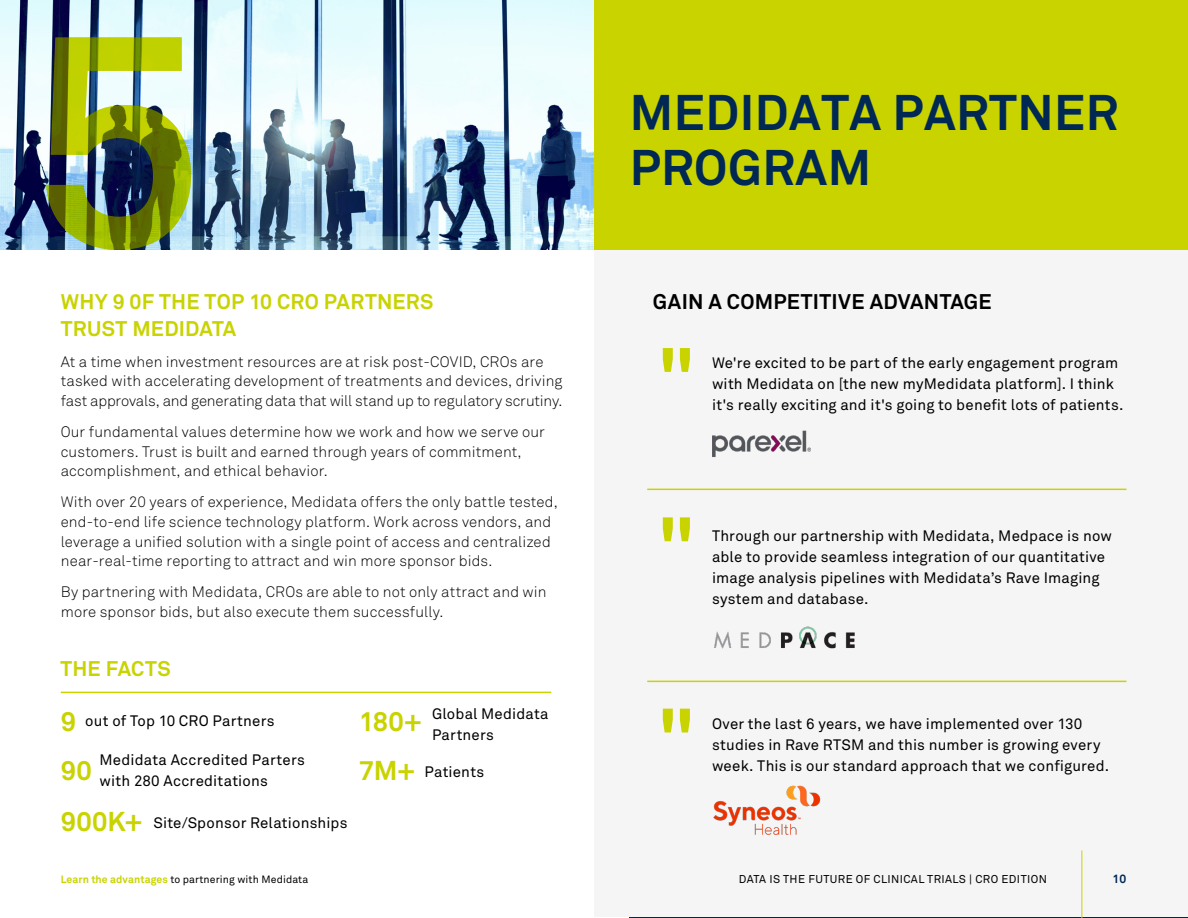
<style>
.page{position:relative;width:1188px;height:918px;background:#fff}
.page>*{position:absolute;margin:0;border:0;box-sizing:border-box;transform-origin:0 0}
.t1{font:700 299.85px "Akkurat Std";color:#c8d300}
.t2{font:700 75px "Akkurat Std";color:#c8d300}
.t3{font:700 49.5px/55.5px "Akkurat Std";letter-spacing:.01em;color:#002855}
.t4{font:700 27px "Akkurat Std";letter-spacing:.005em;color:#c8d300}
.t5{font:700 21px/27px "Akkurat Std";letter-spacing:.01em;color:#c8d300}
.t6{font:700 21px "Akkurat Std";letter-spacing:.015em;color:#000}
.t7{font:300 15px/19.8px "Akkurat Std";letter-spacing:.01em;color:#000}
.t8{font:15px/21px "Akkurat Std";letter-spacing:.01em;color:#000}
.t9{font:700 12px "Akkurat Std";color:#002855}
.t10{font:11.25px "Akkurat Std";letter-spacing:.035em;color:#000}
.t11{font:10.5px "Akkurat Std";letter-spacing:.01em;color:#000}
.s1{font-weight:700;color:#c8d300}
</style>
<div class="page">
<div style="left:594px;top:1px;width:594px;height:916px;background:#f5f5f5"></div>
<div style="left:594px;top:0;width:594px;height:249px;background:#c8d300"></div>
<img style="left:0;top:0;width:594px;height:249px">
<img style="left:713px;top:785px;width:108px;height:49px">
<img style="left:714px;top:626px;width:141px;height:23px">
<img style="left:712px;top:430px;width:98px;height:27px">
<hr style="left:647px;top:489px;width:479px;height:1px;background:#c8d300">
<hr style="left:61px;top:692px;width:490px;height:1px;background:#c8d300">
<hr style="left:647px;top:681px;width:479px;height:1px;background:#c8d300">
<hr style="left:1082px;top:850px;width:1px;height:68px;background:#c8d300">
<h1 class="t1" style="left:31px;top:-45px;width:172px">5</h1>
<h3 class="t5" style="left:61px;top:288px;width:374px">WHY 9 0F THE TOP 10 CRO PARTNERS<br>TRUST MEDIDATA</h3>
<p class="t7" style="left:61px;top:352px;width:503px">At a time when investment resources are at risk post-COVID, CROs are tasked with accelerating development of treatments and devices, driving fast approvals, and generating data that will stand up to regulatory scrutiny.</p>
<p class="t7" style="left:61px;top:422px;width:486px">Our fundamental values determine how we work and how we serve our customers. Trust is built and earned through years of commitment, accomplishment, and ethical behavior.</p>
<p class="t7" style="left:61px;top:492px;width:499px">With over 20 years of experience, Medidata offers the only battle tested, end-to-end life science technology platform. Work across vendors, and leverage a unified solution with a single point of access and centralized near-real-time reporting to attract and win more sponsor bids.</p>
<p class="t7" style="left:61px;top:582px;width:487px">By partnering with Medidata, CROs are able to not only attract and win more sponsor bids, but also execute them successfully.</p>
<h3 class="t5" style="left:60px;top:655px;width:112px">THE FACTS</h3>
<p class="t8" style="left:85px;top:711px;width:191px">out of Top 10 CRO Partners</p>
<p class="t8" style="left:432px;top:704px;width:118px">Global Medidata<br>Partners</p>
<p class="t8" style="left:100px;top:749px;width:207px">Medidata Accredited Parters with 280 Accreditations</p>
<p class="t8" style="left:425px;top:761px;width:61px">Patients</p>
<p class="t8" style="left:153px;top:812px;width:196px">Site/Sponsor Relationships</p>
<h3 class="t4" style="left:61px;top:705px;width:17px">9</h3>
<h3 class="t4" style="left:359px;top:705px;width:65px">180+</h3>
<h3 class="t4" style="left:61px;top:754px;width:33px">90</h3>
<h3 class="t4" style="left:359px;top:754px;width:58px">7M+</h3>
<h3 class="t4" style="left:61px;top:805px;width:84px">900K+</h3>
<p class="t11" style="left:61px;top:873px;width:249px"><span class="s1">Learn the advantages</span> to partnering with Medidata</p>
<h3 class="t3" style="left:630px;top:84px;width:490px">MEDIDATA PARTNER<br>PROGRAM</h3>
<h3 class="t6" style="left:653px;top:289px;width:340px">GAIN A COMPETITIVE ADVANTAGE</h3>
<h2 class="t2" style="left:657px;top:329px;width:41px">"</h2>
<p class="t8" style="left:712px;top:352px;width:413px">We're excited to be part of the early engagement program with Medidata on [the new myMedidata platform]. I think it's really exciting and it's going to benefit lots of patients.</p>
<h2 class="t2" style="left:657px;top:498px;width:41px">"</h2>
<p class="t8" style="left:712px;top:525px;width:401px">Through our partnership with Medidata, Medpace is now able to provide seamless integration of our quantitative image analysis pipelines with Medidata’s Rave Imaging system and database.</p>
<h2 class="t2" style="left:657px;top:689px;width:41px">"</h2>
<p class="t8" style="left:712px;top:713px;width:399px">Over the last 6 years, we have implemented over 130 studies in Rave RTSM and this number is growing every week. This is our standard approach that we configured.</p>
<p class="t10" style="left:739px;top:873px;width:310px">DATA IS THE FUTURE OF CLINICAL TRIALS | CRO EDITION</p>
<p class="t9" style="left:1113px;top:871px;width:15px">10</p>
</div>
